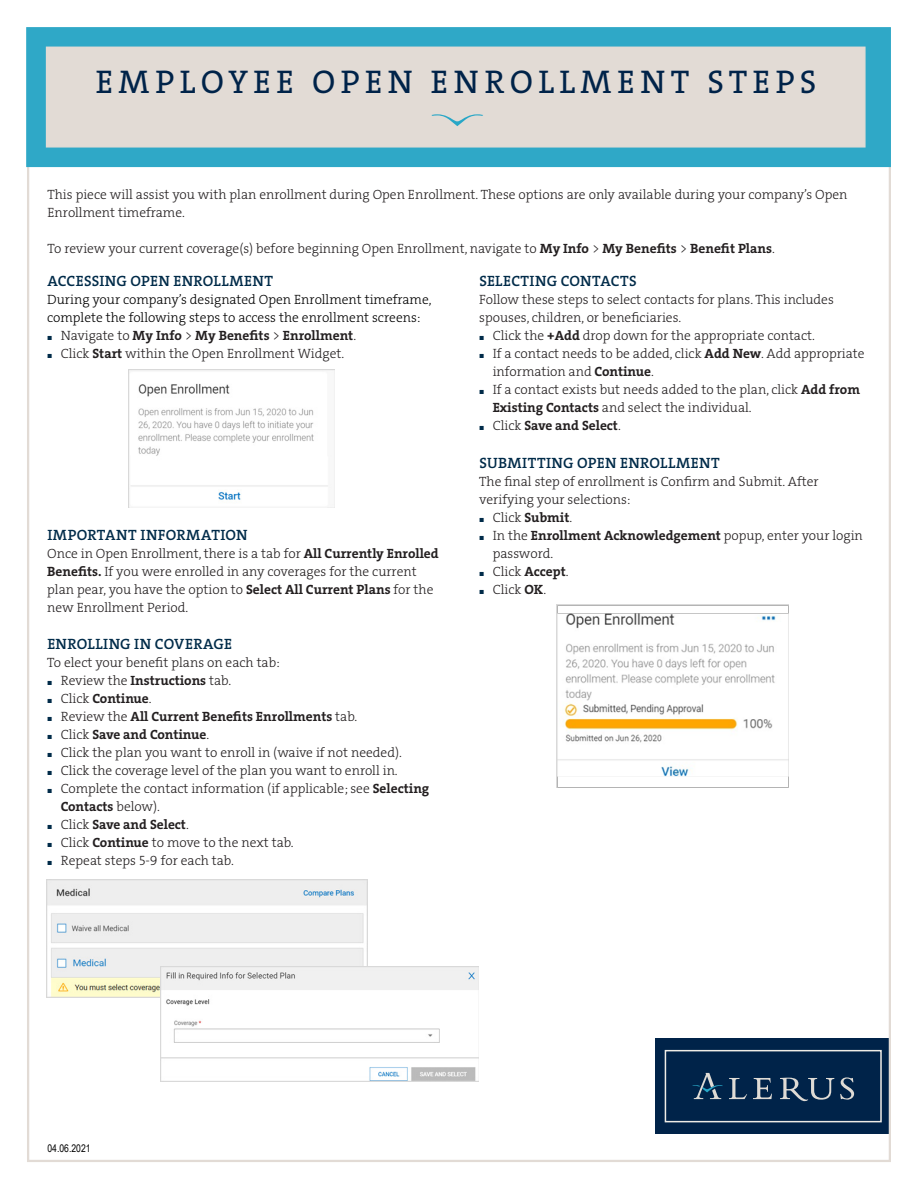
<style>
.page{position:relative;width:918px;height:1188px;background:#fff}
.page>*{position:absolute;margin:0;border:0;box-sizing:border-box;transform-origin:0 0}
.t1{font:33px "The Serif W5 Plain";letter-spacing:.165em;color:#002349}
.Heading_1{font:600 15px "The Serif W6";letter-spacing:.02em;color:#002b49}
.t2{font:300 13.5px/18px "The Serif W3";color:#231f20}
.t3{font:700 13.5px "The Serif W7";color:#231f20}
.t4{font:300 13.5px/18px "The Serif W3";color:#000}
.t5{font:10.5px "Arial Narrow";color:#000}
.s1{font-family:"The Serif W7";font-weight:700}
.s2{font-family:"The Serif W3";font-weight:300;font-size:6px;color:#002b49}
.s3{font-family:"The Serif W3";font-weight:300}
.s4{font-size:6px;color:#002b49}
</style>
<div class="page">
<div style="left:656px;top:1038px;width:235px;height:96px;background:#002349"></div>
<svg style="left:729px;top:1078px;width:18px;height:21px"></svg>
<svg style="left:753px;top:1078px;width:19px;height:21px"></svg>
<svg style="left:840px;top:1077px;width:14px;height:23px"></svg>
<svg style="left:692px;top:1073px;width:31px;height:26px"></svg>
<svg style="left:780px;top:1078px;width:54px;height:23px"></svg>
<div style="left:665px;top:1050px;width:217px;height:72px;border:2px solid #efece6"></div>
<img style="left:129px;top:369px;width:205px;height:139px">
<img style="left:46px;top:879px;width:321px;height:118px">
<img style="left:161px;top:967px;width:318px;height:114px">
<img style="left:556px;top:605px;width:233px;height:183px">
<div style="left:26px;top:27px;width:865px;height:140px;background:#2fa8c7;border:2px solid #2fa8c7"></div>
<div style="left:46px;top:47px;width:820px;height:101px;background:#e2dbd5;border:2px solid #e2dbd5"></div>
<svg style="left:431px;top:114px;width:52px;height:12px"></svg>
<p class="t1" style="left:96px;top:61px;width:722px">EMPLOYEE OPEN ENROLLMENT STEPS</p>
<p class="t2" style="left:48px;top:186px;width:801px">This piece will assist you with plan enrollment during Open Enrollment. These options are only available during your company’s Open<br>Enrollment timeframe.</p>
<p class="t2" style="left:48px;top:240px;width:729px">To review your current coverage(s) before beginning Open Enrollment, navigate to <span class="s1">My Info</span> &gt; <span class="s1">My Benefits</span> &gt; <span class="s1">Benefit Plans</span>.</p>
<p class="Heading_1" style="left:47px;top:272px;width:227px">ACCESSING OPEN ENROLLMENT</p>
<p class="t4" style="left:47px;top:291px;width:386px">During your company’s designated Open Enrollment timeframe, complete the following steps to access the enrollment screens:</p>
<p class="t3" style="left:47px;top:327px;width:310px"><span class="s2">■</span> <span class="s3">Navigate to</span> My Info <span class="s3">&gt;</span> My Benefits <span class="s3">&gt;</span> Enrollment<span class="s3">.</span></p>
<p class="t2" style="left:47px;top:345px;width:299px"><span class="s4">■</span> Click <span class="s1">Start</span> within the Open Enrollment Widget.</p>
<p class="Heading_1" style="left:47px;top:525px;width:202px">IMPORTANT INFORMATION</p>
<p class="t2" style="left:47px;top:544px;width:393px">Once in Open Enrollment, there is a tab for <span class="s1">All Currently Enrolled Benefits.</span> If you were enrolled in any coverages for the current plan pear, you have the option to <span class="s1">Select All Current Plans</span> for the new Enrollment Period.</p>
<p class="Heading_1" style="left:47px;top:635px;width:186px">ENROLLING IN COVERAGE</p>
<p class="t2" style="left:47px;top:654px;width:234px">To elect your benefit plans on each tab:</p>
<p class="t2" style="left:47px;top:672px;width:185px"><span class="s4">■</span> Review the <span class="s1">Instructions</span> tab.</p>
<p class="t3" style="left:47px;top:690px;width:106px"><span class="s2">■</span> <span class="s3">Click</span> Continue<span class="s3">.</span></p>
<p class="t3" style="left:47px;top:708px;width:311px"><span class="s2">■</span> <span class="s3">Review the</span> All Current Benefits Enrollments <span class="s3">tab.</span></p>
<p class="t3" style="left:47px;top:726px;width:164px"><span class="s2">■</span> <span class="s3">Click</span> Save and Continue<span class="s3">.</span></p>
<p class="t2" style="left:47px;top:744px;width:356px"><span class="s4">■</span> Click the plan you want to enroll in (waive if not needed).</p>
<p class="t2" style="left:47px;top:762px;width:352px"><span class="s4">■</span> Click the coverage level of the plan you want to enroll in.</p>
<p class="t2" style="left:61px;top:780px;width:370px;text-indent:-14px"><span class="s4">■</span> Complete the contact information (if applicable; see <span class="s1">Selecting<br>Contacts</span> below).</p>
<p class="t3" style="left:47px;top:816px;width:143px"><span class="s2">■</span> <span class="s3">Click</span> Save and Select<span class="s3">.</span></p>
<p class="t2" style="left:47px;top:834px;width:248px"><span class="s4">■</span> Click <span class="s1">Continue</span> to move to the next tab.</p>
<p class="t2" style="left:47px;top:852px;width:188px"><span class="s4">■</span> Repeat steps 5-9 for each tab.</p>
<p class="Heading_1" style="left:479px;top:272px;width:159px">SELECTING CONTACTS</p>
<p class="t2" style="left:479px;top:291px;width:356px">Follow these steps to select contacts for plans. This includes spouses, children, or beneficiaries.</p>
<p class="t2" style="left:479px;top:327px;width:337px"><span class="s4">■</span> Click the <span class="s1">+Add</span> drop down for the appropriate contact.</p>
<p class="t2" style="left:493px;top:345px;width:373px;text-indent:-14px"><span class="s4">■</span> If a contact needs to be added, click <span class="s1">Add New</span>. Add appropriate information and <span class="s1">Continue</span>.</p>
<p class="t2" style="left:493px;top:381px;width:369px;text-indent:-14px"><span class="s4">■</span> If a contact exists but needs added to the plan, click <span class="s1">Add from<br>Existing Contacts</span> and select the individual.</p>
<p class="t3" style="left:479px;top:417px;width:143px"><span class="s2">■</span> <span class="s3">Click</span> Save and Select<span class="s3">.</span></p>
<p class="Heading_1" style="left:479px;top:453px;width:242px">SUBMITTING OPEN ENROLLMENT</p>
<p class="t2" style="left:479px;top:473px;width:341px">The final step of enrollment is Confirm and Submit. After verifying your selections:</p>
<p class="t2" style="left:479px;top:509px;width:95px"><span class="s4">■</span> Click <span class="s1">Submit</span>.</p>
<p class="t2" style="left:493px;top:527px;width:372px;text-indent:-14px"><span class="s4">■</span> In the <span class="s1">Enrollment Acknowledgement</span> popup, enter your login password.</p>
<p class="t2" style="left:479px;top:563px;width:91px"><span class="s4">■</span> Click <span class="s1">Accept</span>.</p>
<p class="t2" style="left:479px;top:581px;width:68px"><span class="s4">■</span> Click <span class="s1">OK</span>.</p>
<p class="t5" style="left:48px;top:1141px;width:45px">04.06.2021</p>
</div>
